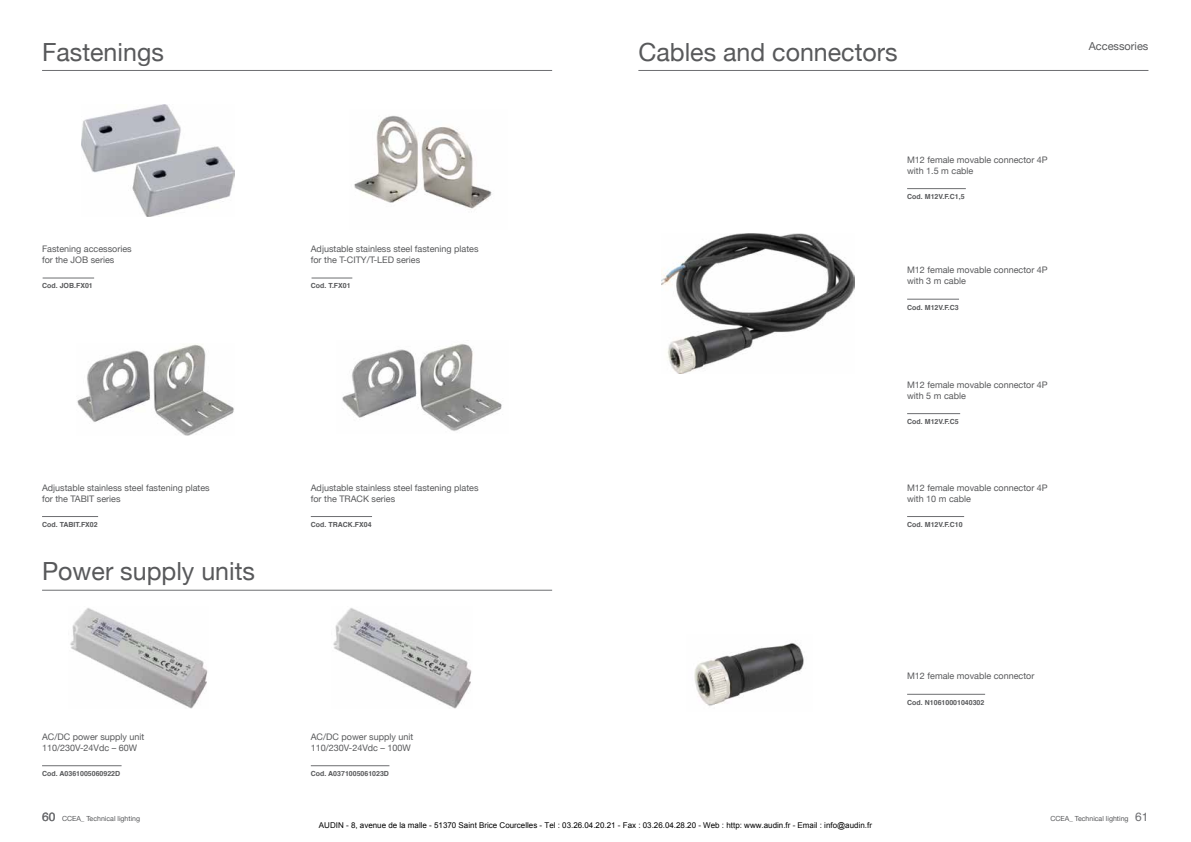
<style>
.page{position:relative;width:1191px;height:842px;background:#fff}
.page>*{position:absolute;margin:0;border:0;box-sizing:border-box;transform-origin:0 0}
.t1{font:25px "Helvetica Neue";color:#58595b}
.t2{font:11px "Helvetica Neue";color:#58595b}
.t3{font:9px/11px "Helvetica Neue";color:#58595b}
.t4{font:8px "Arial";color:#000}
.t5{font:700 7px "Helvetica";color:#58595b}
.t6{font:7px "Helvetica Neue";color:#58595b}
.s1{font-family:"Helvetica";font-size:12px;color:#6d6e71}
</style>
<div class="page">
<img style="left:70px;top:608px;width:138px;height:100px">
<img style="left:333px;top:608px;width:139px;height:100px">
<img style="left:661px;top:233px;width:193px;height:141px">
<img style="left:81px;top:105px;width:153px;height:112px">
<img style="left:694px;top:643px;width:110px;height:63px">
<hr style="left:638px;top:70px;width:510px;height:1px;background:#6d6e71">
<hr style="left:42px;top:70px;width:510px;height:1px;background:#6d6e71">
<hr style="left:42px;top:590px;width:510px;height:1px;background:#6d6e71">
<img style="left:354px;top:115px;width:138px;height:95px">
<img style="left:342px;top:344px;width:160px;height:87px">
<img style="left:77px;top:344px;width:157px;height:92px">
<hr style="left:43px;top:278px;width:51px;height:1px;background:#6d6e71">
<hr style="left:907px;top:188px;width:58px;height:1px;background:#6d6e71">
<hr style="left:907px;top:299px;width:52px;height:1px;background:#6d6e71">
<hr style="left:311px;top:278px;width:41px;height:1px;background:#6d6e71">
<hr style="left:907px;top:413px;width:53px;height:1px;background:#6d6e71">
<hr style="left:907px;top:516px;width:57px;height:1px;background:#6d6e71">
<hr style="left:42px;top:516px;width:56px;height:1px;background:#6d6e71">
<hr style="left:311px;top:516px;width:61px;height:1px;background:#6d6e71">
<hr style="left:42px;top:765px;width:80px;height:1px;background:#6d6e71">
<hr style="left:311px;top:765px;width:78px;height:1px;background:#6d6e71">
<hr style="left:907px;top:694px;width:78px;height:1px;background:#6d6e71">
<h1 class="t1" style="left:42px;top:37px;width:123px">Fastenings</h1>
<h1 class="t1" style="left:638px;top:37px;width:261px">Cables and connectors</h1>
<p class="t2" style="left:1088px;top:40px;width:61px">Accessories</p>
<p class="t3" style="left:42px;top:243px;width:91px">Fastening accessories for the JOB series</p>
<p class="t5" style="left:42px;top:280px;width:52px">Cod. JOB.FX01</p>
<p class="t3" style="left:311px;top:243px;width:169px">Adjustable stainless steel fastening plates for the T-CITY/T-LED series</p>
<p class="t5" style="left:311px;top:280px;width:41px">Cod. T.FX01</p>
<p class="t3" style="left:42px;top:482px;width:169px">Adjustable stainless steel fastening plates for the TABIT series</p>
<p class="t5" style="left:42px;top:519px;width:57px">Cod. TABIT.FX02</p>
<h1 class="t1" style="left:42px;top:557px;width:214px">Power supply units</h1>
<p class="t3" style="left:311px;top:482px;width:169px">Adjustable stainless steel fastening plates for the TRACK series</p>
<p class="t5" style="left:311px;top:519px;width:62px">Cod. TRACK.FX04</p>
<p class="t3" style="left:42px;top:731px;width:104px">AC/DC power supply unit<br>110/230V-24Vdc – 60W</p>
<p class="t5" style="left:42px;top:768px;width:80px">Cod. A0361005060922D</p>
<p class="t3" style="left:311px;top:731px;width:104px">AC/DC power supply unit<br>110/230V-24Vdc – 100W</p>
<p class="t5" style="left:311px;top:768px;width:80px">Cod. A0371005061023D</p>
<p class="t3" style="left:907px;top:154px;width:142px">M12 female movable connector 4P with 1.5 m cable</p>
<p class="t5" style="left:907px;top:191px;width:59px">Cod. M12V.F.C1,5</p>
<p class="t3" style="left:907px;top:264px;width:142px">M12 female movable connector 4P with 3 m cable</p>
<p class="t5" style="left:907px;top:301px;width:53px">Cod. M12V.F.C3</p>
<p class="t3" style="left:907px;top:379px;width:142px">M12 female movable connector 4P with 5 m cable</p>
<p class="t5" style="left:907px;top:416px;width:53px">Cod. M12V.F.C5</p>
<p class="t3" style="left:907px;top:482px;width:142px">M12 female movable connector 4P with 10 m cable</p>
<p class="t5" style="left:907px;top:519px;width:57px">Cod. M12V.F.C10</p>
<p class="t3" style="left:907px;top:670px;width:129px">M12 female movable connector</p>
<p class="t5" style="left:907px;top:696px;width:79px">Cod. N10610001040302</p>
<p class="t6" style="left:42px;top:814px;width:100px"><span class="s1">60</span> CCEA_ Technical lighting</p>
<p class="t6" style="left:1050px;top:814px;width:100px">CCEA_ Technical lighting <span class="s1">61</span></p>
<p class="t4" style="left:319px;top:820px;width:554px">AUDIN - 8, avenue de la malle - 51370 Saint Brice Courcelles - Tel : 03.26.04.20.21 - Fax : 03.26.04.28.20 - Web : http: www.audin.fr - Email : info@audin.fr</p>
</div>
